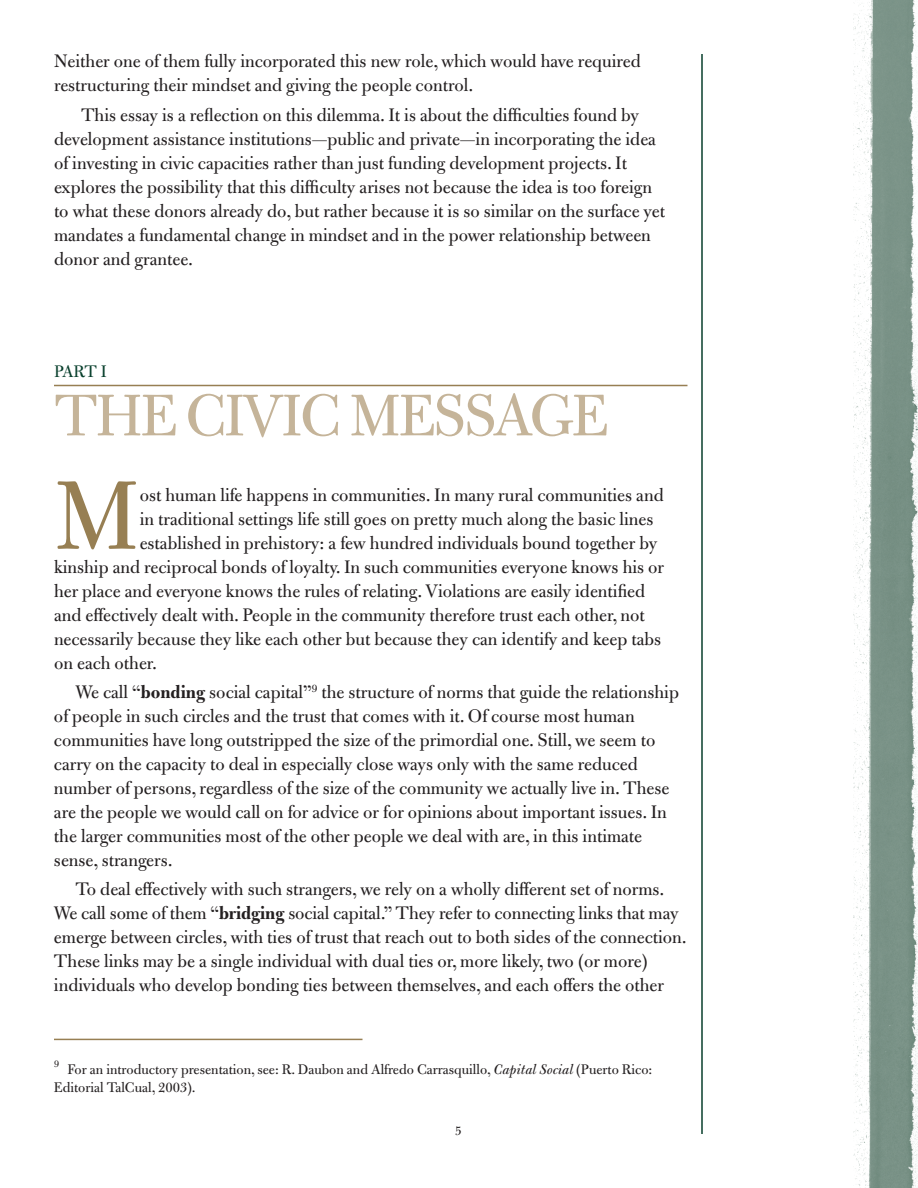
<style>
.page{position:relative;width:918px;height:1188px;background:#fff}
.page>*{position:absolute;margin:0;border:0;box-sizing:border-box;transform-origin:0 0}
.t1{font:104.4px "Bulmer MT Std";color:#977f53}
.t2{font:63px "Bulmer MT Std";letter-spacing:-.04em;color:#c5b499}
.t3{font:19.5px/24px "Bulmer MT Std";color:#231f20}
.t4{font:18px "Bulmer MT Std";color:#083f2c}
.t5{font:15px/18px "Bulmer MT Std";color:#231f20}
.t6{font:13.5px "Bulmer MT Std";color:#231f20}
.t7{font:10.5px "Bulmer MT Std";color:#231f20}
.s1{font-weight:700}
.s2{font-style:italic}
</style>
<div class="page">
<img style="left:854px;top:0;width:64px;height:1188px">
<hr style="left:701px;top:54px;width:2px;height:1080px;background:#083f2c">
<hr style="left:54px;top:1039px;width:309px;height:1px;background:#977f53">
<hr style="left:54px;top:385px;width:633px;height:1px;background:#977f53">
<p class="t3" style="left:54px;top:51px;width:588px">Neither one of them fully incorporated this new role, which would have required restructuring their mindset and giving the people control.</p>
<p class="t3" style="left:54px;top:105px;width:613px;text-indent:27px">This essay is a reflection on this dilemma. It is about the difficulties found by development assistance institutions—public and private—in incorporating the idea of investing in civic capacities rather than just funding development projects. It explores the possibility that this difficulty arises not because the idea is too foreign to what these donors already do, but rather because it is so similar on the surface yet mandates a fundamental change in mindset and in the power relationship between donor and grantee.</p>
<p class="t4" style="left:54px;top:365px;width:54px">PART I</p>
<h2 class="t2" style="left:54px;top:393px;width:556px">THE CIVIC MESSAGE</h2>
<h1 class="t1" style="left:54px;top:479px;width:87px">M</h1>
<p class="t3" style="left:140px;top:485px;width:526px">ost human life happens in communities. In many rural communities and</p>
<p class="t3" style="left:140px;top:509px;width:515px">in traditional settings life still goes on pretty much along the basic lines</p>
<p class="t3" style="left:140px;top:533px;width:519px">established in prehistory: a few hundred individuals bound together by</p>
<p class="t3" style="left:54px;top:557px;width:612px">kinship and reciprocal bonds of loyalty. In such communities everyone knows his or</p>
<p class="t3" style="left:54px;top:581px;width:593px">her place and everyone knows the rules of relating. Violations are easily identified</p>
<p class="t3" style="left:54px;top:605px;width:592px">and effectively dealt with. People in the community therefore trust each other, not</p>
<p class="t3" style="left:54px;top:629px;width:609px">necessarily because they like each other but because they can identify and keep tabs</p>
<p class="t3" style="left:54px;top:653px;width:105px">on each other.</p>
<p class="t3" style="left:54px;top:682px;width:627px;text-indent:22px">We call “<span class="s1">bonding</span> social capital”<sup>9</sup> the structure of norms that guide the relationship of people in such circles and the trust that comes with it. Of course most human communities have long outstripped the size of the primordial one. Still, we seem to carry on the capacity to deal in especially close ways only with the same reduced number of persons, regardless of the size of the community we actually live in. These are the people we would call on for advice or for opinions about important issues. In the larger communities most of the other people we deal with are, in this intimate sense, strangers.</p>
<p class="t3" style="left:54px;top:879px;width:634px;text-indent:22px">To deal effectively with such strangers, we rely on a wholly different set of norms.<br>We call some of them “<span class="s1">bridging</span> social capital.” They refer to connecting links that may emerge between circles, with ties of trust that reach out to both sides of the connection.<br>These links may be a single individual with dual ties or, more likely, two (or more) individuals who develop bonding ties between themselves, and each offers the other</p>
<p class="t7" style="left:54px;top:1060px;width:7px">9</p>
<p class="t5" style="left:54px;top:1062px;width:600px;text-indent:14px">For an introductory presentation, see: R. Daubon and Alfredo Carrasquillo, <span class="s2">Capital Social</span> (Puerto Rico:<br>Editorial TalCual, 2003).</p>
<p class="t6" style="left:455px;top:1125px;width:8px">5</p>
</div>
